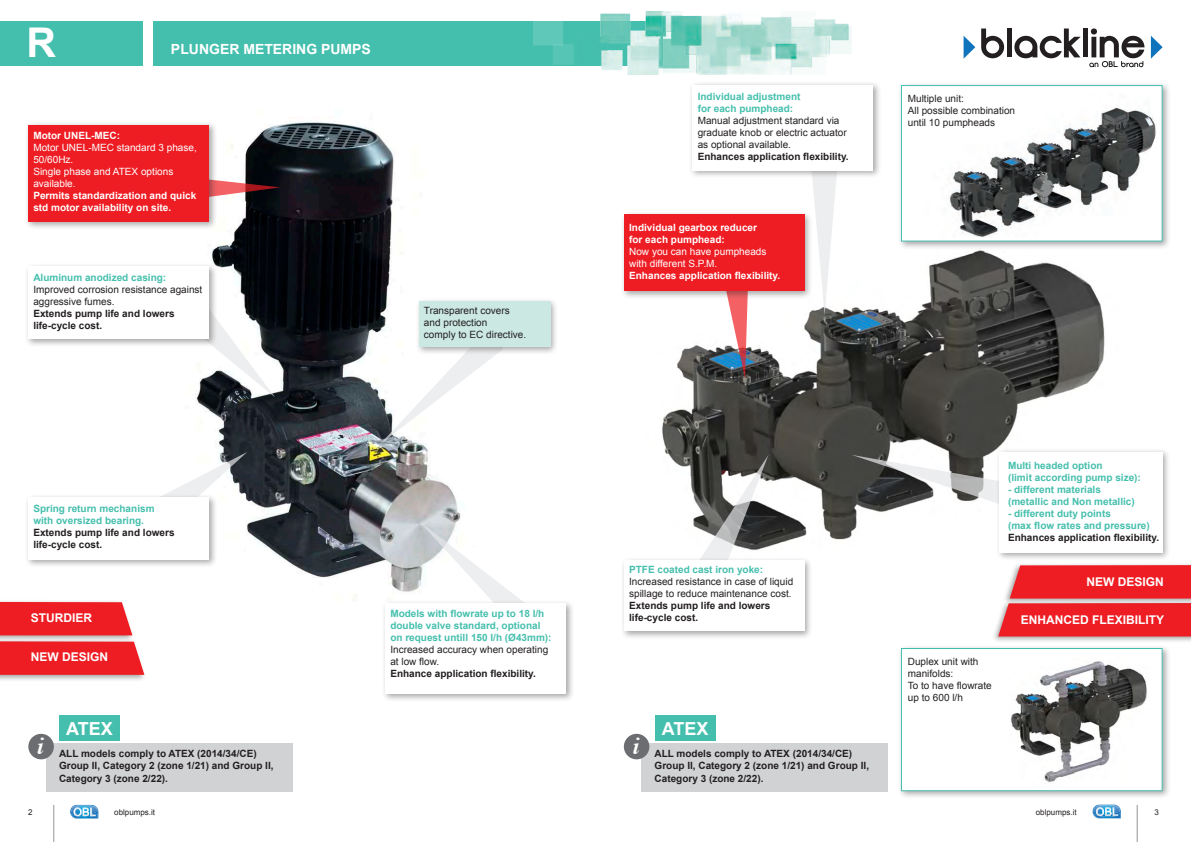
<style>
.page{position:relative;width:1191px;height:842px;background:#fff}
.page>*{position:absolute;margin:0;border:0;box-sizing:border-box;transform-origin:0 0}
.t1{font:700 41px "Arial";color:#fff}
.t2{font:italic 700 24px "Times";color:#fff}
.t3{font:700 18px "Arial";color:#fff}
.t4{font:700 14px "Arial";color:#fff}
.t5{font:700 12px "Arial";color:#fff}
.t6{font:700 10px/12px "Arial";color:#231f20}
.t7{font:10px/12px "Arial";color:#231f20}
.t8{font:700 10px/12px "Arial";color:#45bfad}
.t9{font:700 10px/12px "Arial";color:#fff}
.t10{font:10px/12px "Arial";color:#fff}
.t11{font:8px "Arial";color:#231f20}
</style>
<div class="page">
<img style="left:662px;top:250px;width:443px;height:297px">
<svg style="left:981px;top:29px;width:23px;height:29px"></svg>
<div style="left:1006px;top:29px;width:5px;height:28px;background:#231f20"></div>
<svg style="left:1014px;top:29px;width:66px;height:29px"></svg>
<div style="left:1083px;top:29px;width:5px;height:28px;background:#231f20"></div>
<svg style="left:1150px;top:36px;width:12px;height:23px"></svg>
<svg style="left:963px;top:36px;width:12px;height:23px"></svg>
<svg style="left:1089px;top:28px;width:55px;height:39px"></svg>
<div style="left:153px;top:21px;width:509px;height:44px;background:#45bfad"></div>
<div style="left:0;top:21px;width:143px;height:44px;background:#45bfad"></div>
<div style="left:897px;top:81px;width:274px;height:169px;background:#231f20;opacity:.4"></div>
<div style="left:901px;top:85px;width:261px;height:157px;background:#fff;border:1px solid #45bfad"></div>
<div style="left:897px;top:644px;width:274px;height:155px;background:#231f20;opacity:.4"></div>
<div style="left:901px;top:648px;width:261px;height:143px;background:#fff;border:1px solid #45bfad"></div>
<img style="left:196px;top:121px;width:265px;height:471px">
<div style="left:655px;top:716px;width:61px;height:25px;background:#45bfad"></div>
<div style="left:641px;top:743px;width:247px;height:49px;background:#d1d2d4"></div>
<div style="left:624px;top:734px;width:25px;height:25px;background:#6c6d70;border-radius:50%"></div>
<div style="left:60px;top:716px;width:60px;height:25px;background:#45bfad"></div>
<div style="left:46px;top:743px;width:246px;height:49px;background:#d1d2d4"></div>
<div style="left:28px;top:734px;width:26px;height:25px;background:#6c6d70;border-radius:50%"></div>
<svg style="left:419px;top:521px;width:101px;height:79px"></svg>
<div style="left:381px;top:600px;width:193px;height:102px;background:#231f20;opacity:.4"></div>
<div style="left:385px;top:603px;width:181px;height:91px;background:#fff"></div>
<svg style="left:380px;top:319px;width:115px;height:125px"></svg>
<div style="left:415px;top:297px;width:143px;height:58px;background:#231f20;opacity:.4"></div>
<div style="left:419px;top:301px;width:131px;height:45px;background:#cbe8e2"></div>
<svg style="left:167px;top:452px;width:80px;height:72px"></svg>
<div style="left:24px;top:494px;width:193px;height:74px;background:#231f20;opacity:.4"></div>
<div style="left:28px;top:497px;width:181px;height:63px;background:#fff"></div>
<svg style="left:196px;top:301px;width:79px;height:96px"></svg>
<div style="left:24px;top:263px;width:193px;height:84px;background:#231f20;opacity:.4"></div>
<div style="left:28px;top:267px;width:181px;height:72px;background:#fff"></div>
<svg style="left:217px;top:174px;width:63px;height:28px"></svg>
<div style="left:24px;top:121px;width:193px;height:109px;background:#231f20;opacity:.4"></div>
<div style="left:28px;top:125px;width:181px;height:96px;background:#ee1d23"></div>
<img style="left:534px;top:12px;width:317px;height:63px">
<svg style="left:810px;top:179px;width:28px;height:136px"></svg>
<svg style="left:721px;top:299px;width:28px;height:80px"></svg>
<svg style="left:694px;top:455px;width:74px;height:102px"></svg>
<div style="left:620px;top:557px;width:193px;height:82px;background:#231f20;opacity:.4"></div>
<div style="left:624px;top:560px;width:180px;height:71px;background:#fff"></div>
<div style="left:620px;top:211px;width:193px;height:88px;background:#231f20;opacity:.4"></div>
<div style="left:624px;top:215px;width:180px;height:76px;background:#ee1d23"></div>
<div style="left:689px;top:81px;width:192px;height:98px;background:#231f20;opacity:.4"></div>
<div style="left:692px;top:85px;width:181px;height:85px;background:#fff"></div>
<svg style="left:851px;top:455px;width:144px;height:62px"></svg>
<div style="left:995px;top:448px;width:176px;height:112px;background:#231f20;opacity:.4"></div>
<div style="left:999px;top:452px;width:163px;height:100px;background:#fff"></div>
<img style="left:946px;top:106px;width:210px;height:131px">
<img style="left:1011px;top:661px;width:136px;height:122px">
<div style="left:0;top:638px;width:147px;height:44px;background:#231f20;opacity:.4"></div>
<svg style="left:0;top:641px;width:144px;height:34px;background:#ee252b"></svg>
<div style="left:0;top:599px;width:135px;height:44px;background:#231f20;opacity:.4"></div>
<div style="left:0;top:602px;width:132px;height:33px;background:#ee1d23"></div>
<div style="left:991px;top:600px;width:200px;height:44px;background:#231f20;opacity:.4"></div>
<div style="left:1003px;top:562px;width:188px;height:44px;background:#f8f7f8"></div>
<svg style="left:998px;top:565px;width:193px;height:71px;background:#ec353a"></svg>
<svg style="left:70px;top:805px;width:28px;height:13px"></svg>
<hr style="left:53px;top:805px;width:1px;height:37px;background:#939598">
<svg style="left:1092px;top:805px;width:28px;height:13px"></svg>
<hr style="left:1136px;top:805px;width:1px;height:37px;background:#939598">
<h1 class="t1" style="left:26px;top:16px;width:31px">R</h1>
<h3 class="t4" style="left:171px;top:40px;width:201px">PLUNGER METERING PUMPS</h3>
<p class="t9" style="left:33px;top:130px;width:88px">Motor UNEL-MEC:</p>
<p class="t10" style="left:33px;top:142px;width:165px">Motor UNEL-MEC standard 3 phase,<br>50/60Hz.<br>Single phase and ATEX options available.</p>
<p class="t9" style="left:33px;top:190px;width:164px">Permits standardization and quick std motor availability on site.</p>
<p class="t8" style="left:33px;top:272px;width:134px">Aluminum anodized casing:</p>
<p class="t7" style="left:33px;top:283px;width:170px">Improved corrosion resistance against aggressive fumes.</p>
<p class="t6" style="left:33px;top:308px;width:143px">Extends pump life and lowers life-cycle cost.</p>
<p class="t7" style="left:424px;top:305px;width:104px">Transparent covers and protection<br>comply to EC directive.</p>
<p class="t8" style="left:33px;top:503px;width:123px">Spring return mechanism with oversized bearing.</p>
<p class="t6" style="left:33px;top:527px;width:143px">Extends pump life and lowers life-cycle cost.</p>
<p class="t8" style="left:697px;top:91px;width:104px">Individual adjustment for each pumphead:</p>
<p class="t7" style="left:697px;top:115px;width:150px">Manual adjustment standard via graduate knob or electric actuator as optional available.</p>
<p class="t6" style="left:697px;top:151px;width:152px">Enhances application flexibility.</p>
<p class="t9" style="left:629px;top:222px;width:129px">Individual gearbox reducer for each pumphead:</p>
<p class="t10" style="left:629px;top:245px;width:139px">Now you can have pumpheads with different S.P.M.</p>
<p class="t9" style="left:629px;top:270px;width:152px">Enhances application flexibility.</p>
<p class="t7" style="left:908px;top:93px;width:109px">Multiple unit:<br>All possible combination until 10 pumpheads</p>
<p class="t8" style="left:1008px;top:460px;width:134px">Multi headed option<br>(limit according pump size):</p>
<p class="t8" style="left:1008px;top:484px;width:128px">- different materials (metallic and Non metallic)</p>
<p class="t8" style="left:1008px;top:508px;width:143px">- different duty points<br>(max flow rates and pressure)</p>
<p class="t6" style="left:1008px;top:532px;width:152px">Enhances application flexibility.</p>
<p class="t8" style="left:629px;top:564px;width:135px">PTFE coated cast iron yoke:</p>
<p class="t7" style="left:629px;top:576px;width:165px">Increased resistance in case of liquid spillage to reduce maintenance cost.</p>
<p class="t6" style="left:629px;top:600px;width:143px">Extends pump life and lowers life-cycle cost.</p>
<p class="t5" style="left:1086px;top:574px;width:79px">NEW DESIGN</p>
<p class="t8" style="left:390px;top:607px;width:163px">Models with flowrate up to 18 l/h double valve standard, optional on request untill 150 l/h (Ø43mm):</p>
<p class="t7" style="left:390px;top:643px;width:159px">Increased accuracy when operating at low flow.</p>
<p class="t6" style="left:390px;top:667px;width:147px">Enhance application flexibility.</p>
<p class="t5" style="left:31px;top:610px;width:63px">STURDIER</p>
<p class="t5" style="left:1020px;top:612px;width:145px">ENHANCED FLEXIBILITY</p>
<p class="t5" style="left:31px;top:649px;width:79px">NEW DESIGN</p>
<p class="t7" style="left:908px;top:656px;width:85px">Duplex unit with manifolds:<br>To to have flowrate up to 600 l/h</p>
<h2 class="t2" style="left:37px;top:723px;width:8px">i</h2>
<h3 class="t3" style="left:66px;top:716px;width:48px">ATEX</h3>
<p class="t6" style="left:59px;top:748px;width:216px">ALL models comply to ATEX (2014/34/CE)<br>Group II, Category 2 (zone 1/21) and Group II,<br>Category 3 (zone 2/22).</p>
<h2 class="t2" style="left:632px;top:723px;width:8px">i</h2>
<h3 class="t3" style="left:662px;top:716px;width:48px">ATEX</h3>
<p class="t6" style="left:654px;top:748px;width:216px">ALL models comply to ATEX (2014/34/CE)<br>Group II, Category 2 (zone 1/21) and Group II,<br>Category 3 (zone 2/22).</p>
<p class="t11" style="left:28px;top:807px;width:6px">2</p>
<p class="t11" style="left:114px;top:807px;width:42px">oblpumps.it</p>
<p class="t11" style="left:1035px;top:806px;width:42px">oblpumps.it</p>
<p class="t11" style="left:1154px;top:807px;width:6px">3</p>
</div>
